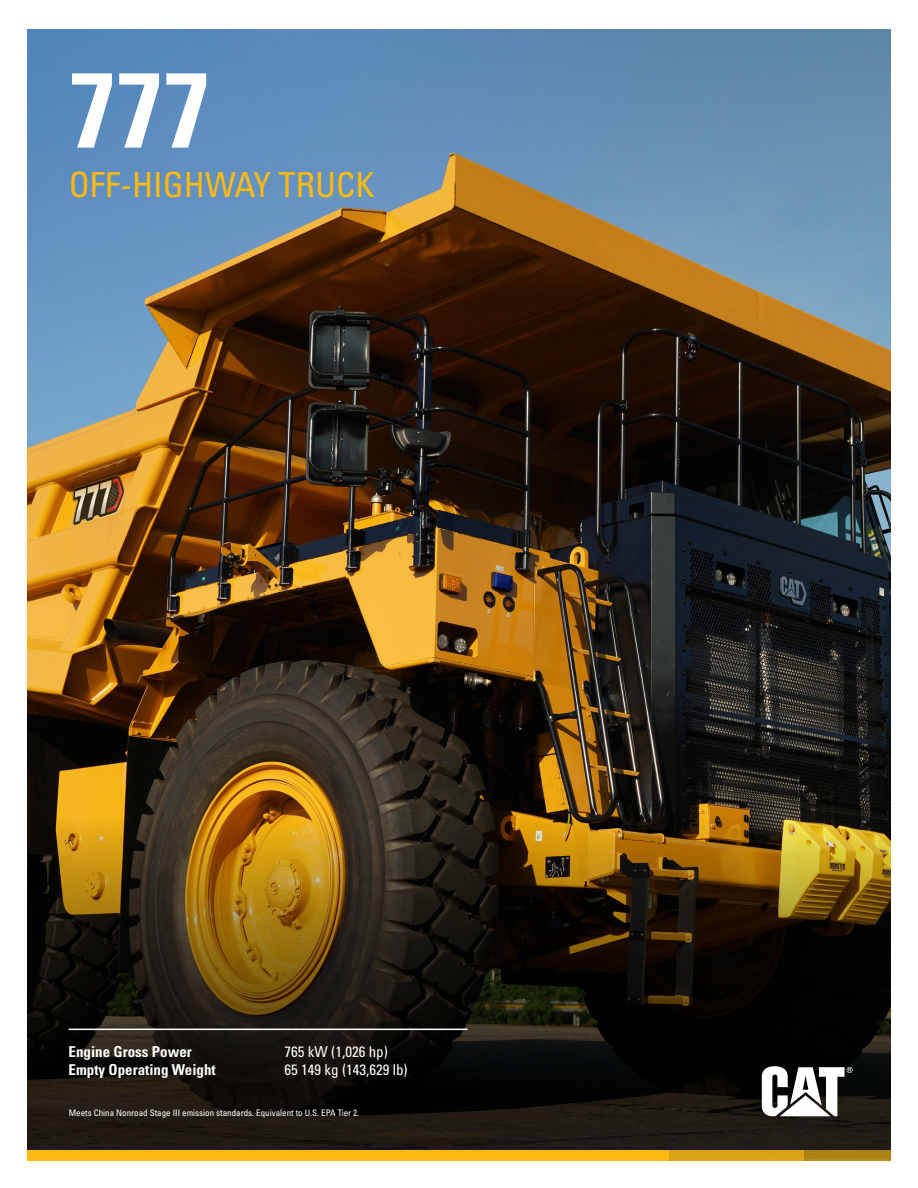
<style>
.page{position:relative;width:918px;height:1188px;background:#fff}
.page>*{position:absolute;margin:0;border:0;box-sizing:border-box;transform-origin:0 0}
.t1{font:106.2px "Univers LTCYR 67 Bold Cond";color:#fff}
.t2{font:condensed 34.5px "Univers LTCYR 57";color:#fcba13}
.t3{font:15px "Univers LTCYR 67 Bold Cond";color:#fff}
.t4{font:condensed 15px "Univers LTCYR 57";color:#fff}
.t5{font:condensed 9px "Univers LTCYR 57";color:#fff}
</style>
<div class="page">
<img style="left:27px;top:29px;width:864px;height:252px">
<img style="left:27px;top:281px;width:864px;height:870px">
<div style="left:27px;top:1151px;width:641px;height:10px;background:#fcba13"></div>
<div style="left:667px;top:1151px;width:137px;height:10px;background:#daa113"></div>
<div style="left:804px;top:1151px;width:87px;height:10px;background:#af8214"></div>
<svg style="left:762px;top:1066px;width:91px;height:50px"></svg>
<hr style="left:69px;top:1029px;width:399px;height:1px;background:#fff">
<p class="t1" style="left:69px;top:45px;width:143px">777</p>
<p class="t2" style="left:69px;top:163px;width:307px">OFF-HIGHWAY TRUCK</p>
<p class="t3" style="left:69px;top:1042px;width:125px">Engine Gross Power</p>
<p class="t4" style="left:285px;top:1042px;width:105px">765 kW (1,026 hp)</p>
<p class="t3" style="left:69px;top:1060px;width:149px">Empty Operating Weight</p>
<p class="t4" style="left:285px;top:1060px;width:125px">65 149 kg (143,629 lb)</p>
<p class="t5" style="left:69px;top:1107px;width:292px">Meets China Nonroad Stage III emission standards. Equivalent to U.S. EPA Tier 2.</p>
</div>
